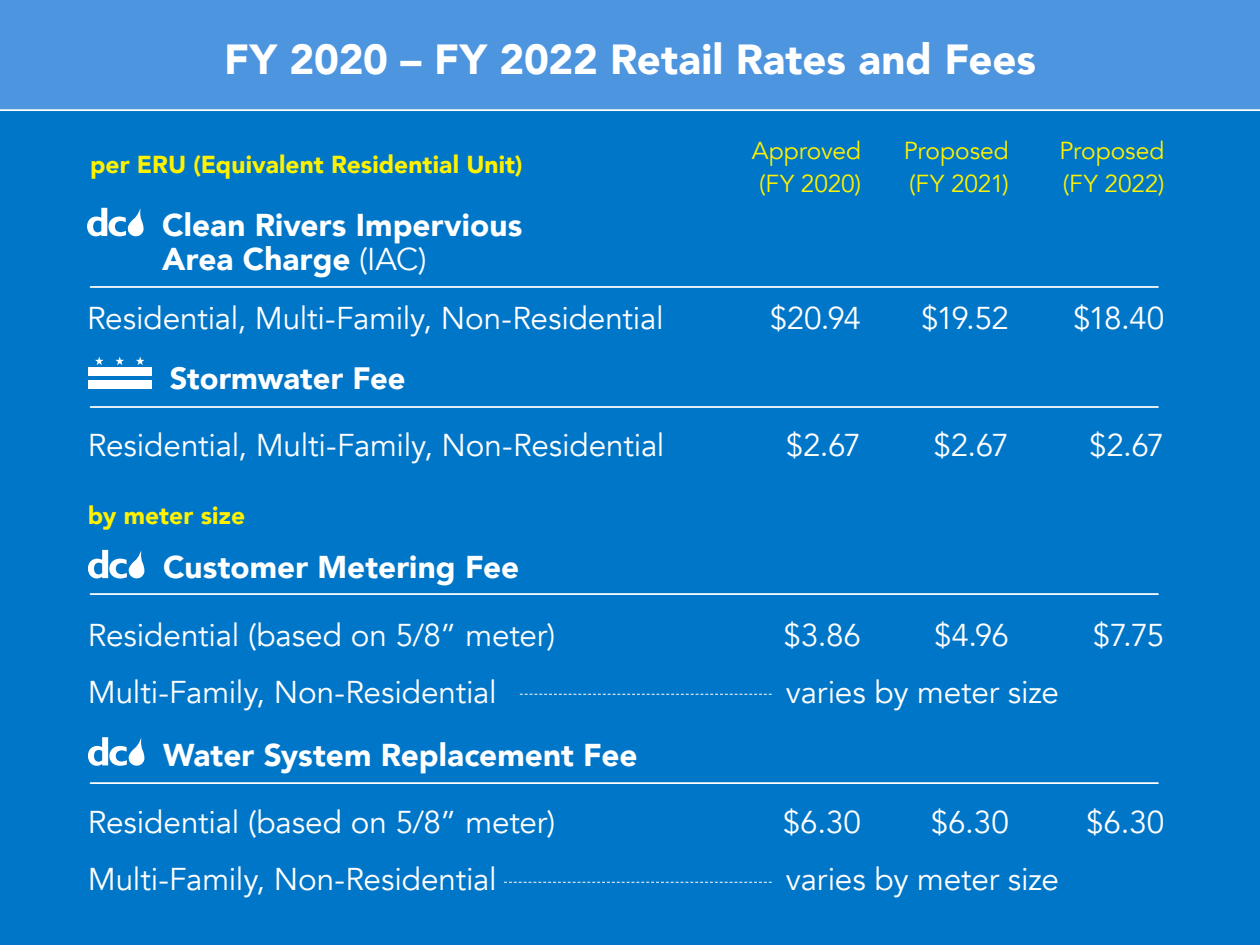
<style>
.page{position:relative;width:1260px;height:945px;background:#4d95df}
.page>*{position:absolute;margin:0;border:0;box-sizing:border-box;transform-origin:0 0}
.t1{font:900 42px "Avenir";letter-spacing:-.005em;color:#fff}
.t2{font:31.5px "Avenir";letter-spacing:-.005em;color:#fff}
.t3{font:900 31.5px/33.4px "Avenir";color:#fff}
.t4{font:900 30.8px "Avenir";color:#fff}
.t5{font:24.5px "Avenir";letter-spacing:-.005em;color:#fff200}
.t6{font:900 24.5px "Avenir";letter-spacing:.005em;color:#fff200}
.s1{font-weight:400}
</style>
<div class="page">
<div style="left:0;top:109px;width:1260px;height:836px;background:#0076c8"></div>
<hr style="left:91px;top:286px;width:1067px;height:2px;background:#fff">
<hr style="left:91px;top:406px;width:1067px;height:2px;background:#fff">
<hr style="left:91px;top:593px;width:1067px;height:2px;background:#fff">
<hr style="left:91px;top:782px;width:1067px;height:2px;background:#fff">
<div style="left:88px;top:380px;width:64px;height:9px;background:#fff"></div>
<div style="left:88px;top:367px;width:63px;height:9px;background:#fff"></div>
<svg style="left:95px;top:357px;width:9px;height:8px"></svg>
<svg style="left:115px;top:357px;width:9px;height:8px"></svg>
<svg style="left:136px;top:357px;width:9px;height:8px"></svg>
<svg style="left:87px;top:208px;width:57px;height:28px;background:#79b7e2"></svg>
<svg style="left:88px;top:737px;width:56px;height:29px;background:#78b6e1"></svg>
<svg style="left:504px;top:882px;width:268px;height:1px"></svg>
<svg style="left:88px;top:550px;width:56px;height:28px;background:#7bb8e2"></svg>
<svg style="left:520px;top:694px;width:252px;height:1px"></svg>
<p class="t1" style="left:224px;top:23px;width:813px">FY 2020 – FY 2022 Retail Rates and Fees</p>
<p class="t6" style="left:90px;top:143px;width:434px">per ERU (Equivalent Residential Unit)</p>
<p class="t3" style="left:162px;top:208px;width:362px">Clean Rivers Impervious<br>Area Charge <span class="s1">(IAC)</span></p>
<p class="t2" style="left:87px;top:299px;width:578px">Residential, Multi-Family, Non-Residential</p>
<p class="t4" style="left:170px;top:352px;width:237px">Stormwater Fee</p>
<p class="t2" style="left:88px;top:426px;width:578px">Residential, Multi-Family, Non-Residential</p>
<p class="t6" style="left:88px;top:495px;width:159px">by meter size</p>
<p class="t3" style="left:163px;top:550px;width:358px">Customer Metering Fee</p>
<p class="t5" style="left:752px;top:136px;width:111px">Approved</p>
<p class="t5" style="left:759px;top:169px;width:103px">(FY 2020)</p>
<p class="t5" style="left:904px;top:136px;width:107px">Proposed</p>
<p class="t5" style="left:909px;top:169px;width:101px">(FY 2021)</p>
<p class="t2" style="left:770px;top:299px;width:93px">$20.94</p>
<p class="t2" style="left:921px;top:299px;width:89px">$19.52</p>
<p class="t2" style="left:786px;top:426px;width:77px">$2.67</p>
<p class="t2" style="left:934px;top:426px;width:77px">$2.67</p>
<p class="t5" style="left:1059px;top:136px;width:107px">Proposed</p>
<p class="t5" style="left:1063px;top:169px;width:103px">(FY 2022)</p>
<p class="t2" style="left:1073px;top:299px;width:93px">$18.40</p>
<p class="t2" style="left:1089px;top:426px;width:77px">$2.67</p>
<p class="t2" style="left:88px;top:616px;width:469px">Residential (based on 5/8” meter)</p>
<p class="t2" style="left:784px;top:616px;width:79px">$3.86</p>
<p class="t2" style="left:934px;top:616px;width:76px">$4.96</p>
<p class="t2" style="left:1093px;top:616px;width:73px">$7.75</p>
<p class="t2" style="left:88px;top:673px;width:410px">Multi-Family, Non-Residential</p>
<p class="t2" style="left:786px;top:673px;width:275px">varies by meter size</p>
<p class="t3" style="left:163px;top:737px;width:476px">Water System Replacement Fee</p>
<p class="t2" style="left:783px;top:804px;width:80px">$6.30</p>
<p class="t2" style="left:931px;top:804px;width:80px">$6.30</p>
<p class="t2" style="left:1086px;top:804px;width:80px">$6.30</p>
<p class="t2" style="left:88px;top:804px;width:469px">Residential (based on 5/8” meter)</p>
<p class="t2" style="left:88px;top:861px;width:410px">Multi-Family, Non-Residential</p>
<p class="t2" style="left:786px;top:861px;width:275px">varies by meter size</p>
</div>
